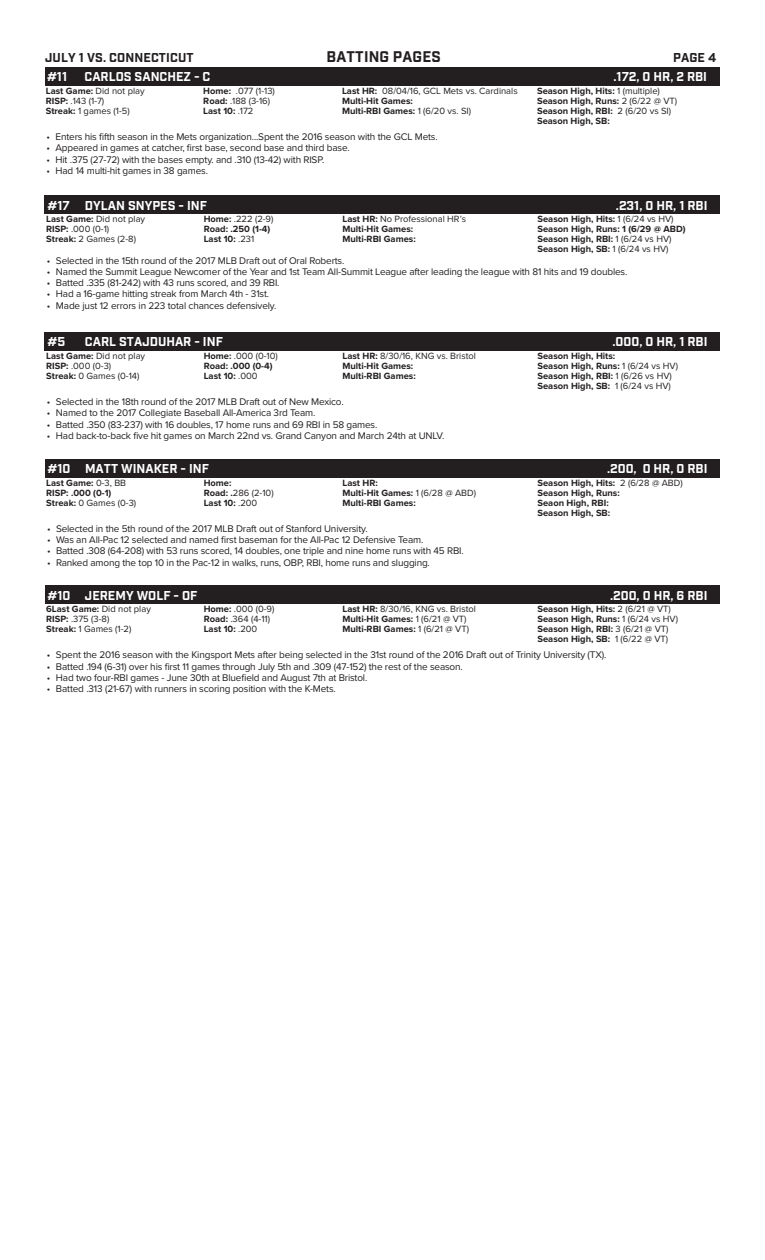
<style>
.page{position:relative;width:765px;height:1260px;background:#fff}
.page>*{position:absolute;margin:0;border:0;box-sizing:border-box;transform-origin:0 0}
.t1{font:700 15px "Industry";letter-spacing:.01em;color:#231f20}
.t2{font:700 12.5px "Industry";color:#fff}
.t3{font:700 12.5px "Industry";letter-spacing:.01em;color:#231f20}
.t4{font:10px "Proxima Nova";letter-spacing:-.015em;color:#231f20}
.t5{font:700 9.38px/10px "Proxima Nova";color:#231f20}
.t6{font:9.38px "Proxima Nova";color:#231f20}
.s1{font-weight:700}
.s2{font-weight:400}
</style>
<div class="page">
<div style="left:45px;top:585px;width:675px;height:19px;background:#231f20"></div>
<div style="left:45px;top:332px;width:675px;height:19px;background:#231f20"></div>
<div style="left:45px;top:196px;width:675px;height:18px;background:#231f20"></div>
<div style="left:45px;top:67px;width:675px;height:19px;background:#231f20"></div>
<div style="left:45px;top:459px;width:675px;height:19px;background:#231f20"></div>
<p class="t3" style="left:45px;top:50px;width:150px">JULY 1 VS. CONNECTICUT</p>
<h1 class="t1" style="left:327px;top:47px;width:116px">BATTING PAGES</h1>
<p class="t3" style="left:673px;top:50px;width:45px">PAGE 4</p>
<p class="t2" style="left:47px;top:69px;width:22px">#11</p>
<p class="t2" style="left:85px;top:69px;width:127px">CARLOS SANCHEZ - C</p>
<p class="t2" style="left:613px;top:69px;width:95px">.172, 0 HR, 2 RBI</p>
<p class="t6" style="left:46px;top:85px;width:101px"><span class="s1">Last Game:</span> Did not play</p>
<p class="t6" style="left:203px;top:85px;width:73px"><span class="s1">Home:</span> .077 (1-13)</p>
<p class="t6" style="left:342px;top:85px;width:177px"><span class="s1">Last HR:</span> 08/04/16, GCL Mets vs. Cardinals</p>
<p class="t5" style="left:537px;top:86px;width:124px">Season High, Hits: <span class="s2">1 (multiple)</span></p>
<p class="t6" style="left:46px;top:95px;width:60px"><span class="s1">RISP:</span> .143 (1-7)</p>
<p class="t6" style="left:203px;top:95px;width:68px"><span class="s1">Road:</span> .188 (3-16)</p>
<p class="t5" style="left:342px;top:96px;width:72px">Multi-Hit Games:</p>
<p class="t5" style="left:537px;top:96px;width:142px">Season High, Runs: <span class="s2">2 (6/22 @ VT)</span></p>
<p class="t6" style="left:46px;top:105px;width:85px"><span class="s1">Streak:</span> 1 games (1-5)</p>
<p class="t5" style="left:203px;top:106px;width:52px">Last 10: <span class="s2">.172</span></p>
<p class="t5" style="left:342px;top:106px;width:131px">Multi-RBI Games: <span class="s2">1 (6/20 vs. SI)</span></p>
<p class="t5" style="left:537px;top:106px;width:136px">Season High, RBI: <span class="s2">2 (6/20 vs SI)<br></span>Season High, SB:</p>
<p class="t4" style="left:47px;top:131px;width:393px">• Enters his fifth season in the Mets organization...Spent the 2016 season with the GCL Mets.</p>
<p class="t4" style="left:47px;top:142px;width:305px">• Appeared in games at catcher, first base, second base and third base.</p>
<p class="t4" style="left:47px;top:153px;width:279px">• Hit .375 (27-72) with the bases empty. and .310 (13-42) with RISP.</p>
<p class="t4" style="left:47px;top:165px;width:163px">• Had 14 multi-hit games in 38 games.</p>
<p class="t2" style="left:47px;top:198px;width:161px">#17 DYLAN SNYPES - INF</p>
<p class="t2" style="left:616px;top:198px;width:93px">.231, 0 HR, 1 RBI</p>
<p class="t6" style="left:46px;top:214px;width:101px"><span class="s1">Last Game:</span> Did not play</p>
<p class="t6" style="left:204px;top:214px;width:71px"><span class="s1">Home:</span> .222 (2-9)</p>
<p class="t6" style="left:342px;top:214px;width:125px"><span class="s1">Last HR:</span> No Professional HR’s</p>
<p class="t5" style="left:537px;top:215px;width:138px">Season High, Hits: <span class="s2">1 (6/24 vs HV)</span></p>
<p class="t6" style="left:46px;top:224px;width:65px"><span class="s1">RISP:</span> .000 (0-1)</p>
<p class="t5" style="left:204px;top:225px;width:68px">Road: .250 (1-4)</p>
<p class="t5" style="left:342px;top:225px;width:72px">Multi-Hit Games:</p>
<p class="t5" style="left:537px;top:225px;width:150px">Season High, Runs: 1 (6/29 @ ABD)</p>
<p class="t6" style="left:46px;top:234px;width:91px"><span class="s1">Streak:</span> 2 Games (2-8)</p>
<p class="t5" style="left:204px;top:235px;width:52px">Last 10: <span class="s2">.231</span></p>
<p class="t5" style="left:342px;top:235px;width:75px">Multi-RBI Games:</p>
<p class="t5" style="left:537px;top:235px;width:136px">Season High, RBI: <span class="s2">1 (6/24 vs HV)<br></span>Season High, SB: <span class="s2">1 (6/24 vs HV)</span></p>
<p class="t4" style="left:47px;top:254px;width:299px">• Selected in the 15th round of the 2017 MLB Draft out of Oral Roberts.</p>
<p class="t4" style="left:47px;top:266px;width:582px">• Named the Summit League Newcomer of the Year and 1st Team All-Summit League after leading the league with 81 hits and 19 doubles.</p>
<p class="t4" style="left:47px;top:277px;width:234px">• Batted .335 (81-242) with 43 runs scored, and 39 RBI.</p>
<p class="t4" style="left:47px;top:288px;width:224px">• Had a 16-game hitting streak from March 4th - 31st.</p>
<p class="t4" style="left:47px;top:299px;width:231px">• Made just 12 errors in 223 total chances defensively.</p>
<p class="t2" style="left:47px;top:334px;width:19px">#5</p>
<p class="t2" style="left:85px;top:334px;width:139px">CARL STAJDUHAR - INF</p>
<p class="t2" style="left:613px;top:334px;width:96px">.000, 0 HR, 1 RBI</p>
<p class="t6" style="left:46px;top:350px;width:101px"><span class="s1">Last Game:</span> Did not play</p>
<p class="t6" style="left:204px;top:350px;width:76px"><span class="s1">Home:</span> .000 (0-10)</p>
<p class="t6" style="left:342px;top:350px;width:135px"><span class="s1">Last HR:</span> 8/30/16, KNG vs. Bristol</p>
<p class="t5" style="left:537px;top:351px;width:79px">Season High, Hits:</p>
<p class="t6" style="left:46px;top:360px;width:67px"><span class="s1">RISP:</span> .000 (0-3)</p>
<p class="t5" style="left:204px;top:361px;width:70px">Road: .000 (0-4)</p>
<p class="t5" style="left:342px;top:361px;width:72px">Multi-Hit Games:</p>
<p class="t5" style="left:537px;top:361px;width:142px">Season High, Runs: <span class="s2">1 (6/24 vs HV)</span></p>
<p class="t6" style="left:46px;top:370px;width:95px"><span class="s1">Streak:</span> 0 Games (0-14)</p>
<p class="t5" style="left:204px;top:371px;width:55px">Last 10: <span class="s2">.000</span></p>
<p class="t5" style="left:342px;top:371px;width:75px">Multi-RBI Games:</p>
<p class="t5" style="left:537px;top:371px;width:136px">Season High, RBI: <span class="s2">1 (6/26 vs HV)<br></span>Season High, SB: <span class="s2">1 (6/24 vs HV)</span></p>
<p class="t4" style="left:47px;top:396px;width:298px">• Selected in the 18th round of the 2017 MLB Draft out of New Mexico.</p>
<p class="t4" style="left:47px;top:407px;width:270px">• Named to the 2017 Collegiate Baseball All-America 3rd Team.</p>
<p class="t4" style="left:47px;top:418px;width:332px">• Batted .350 (83-237) with 16 doubles, 17 home runs and 69 RBI in 58 games.</p>
<p class="t4" style="left:47px;top:430px;width:399px">• Had back-to-back five hit games on March 22nd vs. Grand Canyon and March 24th at UNLV.</p>
<p class="t2" style="left:48px;top:461px;width:163px">#10 MATT WINAKER - INF</p>
<p class="t2" style="left:607px;top:461px;width:102px">.200, 0 HR, 0 RBI</p>
<p class="t5" style="left:46px;top:478px;width:81px">Last Game: <span class="s2">0-3, BB</span></p>
<p class="t5" style="left:204px;top:478px;width:29px">Home:</p>
<p class="t5" style="left:342px;top:478px;width:37px">Last HR:</p>
<p class="t5" style="left:538px;top:478px;width:147px">Season High, Hits: <span class="s2">2 (6/28 @ ABD)</span></p>
<p class="t5" style="left:46px;top:488px;width:67px">RISP: .000 (0-1)</p>
<p class="t6" style="left:204px;top:487px;width:71px"><span class="s1">Road: .</span>286 (2-10)</p>
<p class="t5" style="left:342px;top:488px;width:135px">Multi-Hit Games: <span class="s2">1 (6/28 @ ABD)</span></p>
<p class="t5" style="left:537px;top:488px;width:84px">Season High, Runs:</p>
<p class="t6" style="left:46px;top:497px;width:92px"><span class="s1">Streak:</span> 0 Games (0-3)</p>
<p class="t5" style="left:204px;top:498px;width:55px">Last 10: <span class="s2">.200</span></p>
<p class="t5" style="left:342px;top:498px;width:75px">Multi-RBI Games:</p>
<p class="t5" style="left:537px;top:498px;width:74px">Seaon High, RBI:<br>Season High, SB:</p>
<p class="t4" style="left:47px;top:523px;width:322px">• Selected in the 5th round of the 2017 MLB Draft out of Stanford University.</p>
<p class="t4" style="left:47px;top:534px;width:378px">• Was an All-Pac 12 selected and named first baseman for the All-Pac 12 Defensive Team.</p>
<p class="t4" style="left:47px;top:545px;width:418px">• Batted .308 (64-208) with 53 runs scored, 14 doubles, one triple and nine home runs with 45 RBI.</p>
<p class="t4" style="left:47px;top:556px;width:384px">• Ranked among the top 10 in the Pac-12 in walks, runs, OBP, RBI, home runs and slugging.</p>
<p class="t2" style="left:47px;top:587px;width:151px">#10 JEREMY WOLF - OF</p>
<p class="t2" style="left:610px;top:587px;width:99px">.200, 0 HR, 6 RBI</p>
<p class="t5" style="left:46px;top:604px;width:106px">6Last Game: <span class="s2">Did not play</span></p>
<p class="t6" style="left:204px;top:603px;width:72px"><span class="s1">Home:</span> .000 (0-9)</p>
<p class="t6" style="left:342px;top:603px;width:135px"><span class="s1">Last HR:</span> 8/30/16, KNG vs. Bristol</p>
<p class="t5" style="left:537px;top:604px;width:135px">Season High, Hits: <span class="s2">2 (6/21 @ VT)</span></p>
<p class="t6" style="left:46px;top:613px;width:65px"><span class="s1">RISP:</span> .375 (3-8)</p>
<p class="t6" style="left:204px;top:613px;width:68px"><span class="s1">Road:</span> .364 (4-11)</p>
<p class="t5" style="left:342px;top:614px;width:126px">Multi-Hit Games: <span class="s2">1 (6/21 @ VT)</span></p>
<p class="t5" style="left:537px;top:614px;width:142px">Season High, Runs: <span class="s2">1 (6/24 vs HV)</span></p>
<p class="t6" style="left:46px;top:623px;width:87px"><span class="s1">Streak:</span> 1 Games (1-2)</p>
<p class="t5" style="left:204px;top:624px;width:55px">Last 10: <span class="s2">.200</span></p>
<p class="t5" style="left:342px;top:624px;width:128px">Multi-RBI Games: <span class="s2">1 (6/21 @ VT)</span></p>
<p class="t5" style="left:537px;top:624px;width:133px">Season High, RBI: <span class="s2">3 (6/21 @ VT)<br></span>Season High, SB: <span class="s2">1 (6/22 @ VT)</span></p>
<p class="t4" style="left:47px;top:649px;width:561px">• Spent the 2016 season with the Kingsport Mets after being selected in the 31st round of the 2016 Draft out of Trinity University (TX).</p>
<p class="t4" style="left:47px;top:660px;width:417px">• Batted .194 (6-31) over his first 11 games through July 5th and .309 (47-152) the rest of the season.</p>
<p class="t4" style="left:47px;top:672px;width:322px">• Had two four-RBI games - June 30th at Bluefield and August 7th at Bristol.</p>
<p class="t4" style="left:47px;top:683px;width:290px">• Batted .313 (21-67) with runners in scoring position with the K-Mets.</p>
</div>
